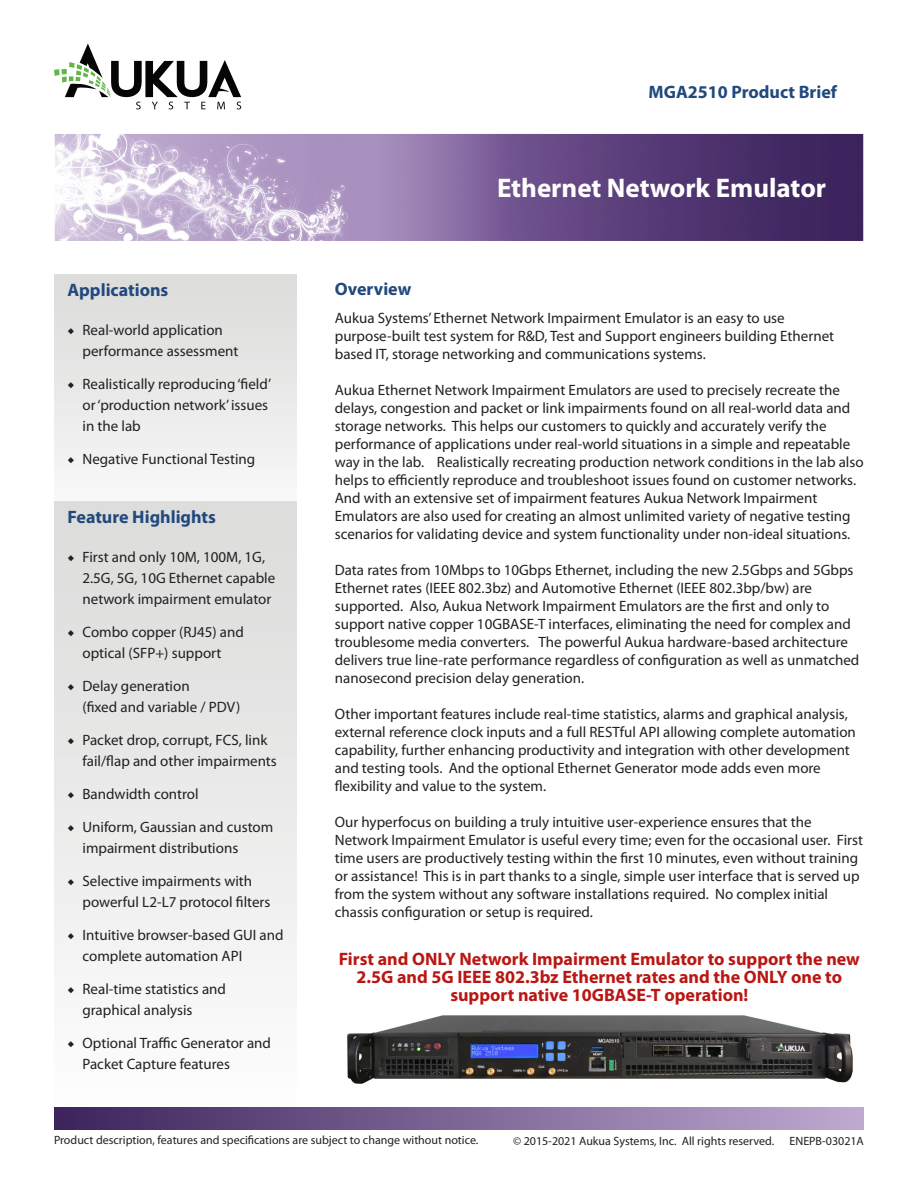
<style>
.page{position:relative;width:918px;height:1188px;background:#fff}
.page>*{position:absolute;margin:0;border:0;box-sizing:border-box;transform-origin:0 0}
.t1{font:700 27px "Myriad Pro";color:#fff}
.t2{font:700 18px/18px "Myriad Pro";color:#b91713;text-align:center}
.t3{font:700 18px "Myriad Pro";color:#22497d}
.t4{font:15px/18px "Myriad Pro";color:#231f20}
.t5{font:12px "Myriad Pro";color:#231f20}
.s1{font-family:"Minion Pro"}
</style>
<div class="page">
<svg style="left:54px;top:274px;width:243px;height:202px"></svg>
<img style="left:347px;top:1015px;width:506px;height:69px">
<svg style="left:54px;top:44px;width:187px;height:65px"></svg>
<img style="left:56px;top:135px;width:806px;height:104px">
<div style="left:53px;top:132px;width:812px;height:110px;border:2px solid #fff"></div>
<div style="left:54px;top:501px;width:243px;height:617px;background:linear-gradient(to bottom,#dcdcda,#fafafb)"></div>
<div style="left:54px;top:1108px;width:810px;height:22px;background:linear-gradient(to right,#3c235c,#bfaad1)"></div>
<p class="t3" style="left:649px;top:80px;width:190px">MGA2510 Product Brief</p>
<p class="t3" style="left:68px;top:278px;width:102px">Applications</p>
<p class="t4" style="left:82px;top:319px;width:157px;line-height:21px;text-indent:-15px"><span class="s1">◆</span> Real-world application performance assessment</p>
<p class="t4" style="left:82px;top:373px;width:190px;line-height:21px;text-indent:-15px"><span class="s1">◆</span> Realistically reproducing ‘field’ or ‘production network’ issues in the lab</p>
<p class="t4" style="left:68px;top:450px;width:189px"><span class="s1">◆</span> Negative Functional Testing</p>
<p class="t3" style="left:68px;top:505px;width:150px">Feature Highlights</p>
<p class="t4" style="left:82px;top:546px;width:194px;line-height:21px;text-indent:-15px"><span class="s1">◆</span> First and only 10M, 100M, 1G,<br>2.5G, 5G, 10G Ethernet capable network impairment emulator</p>
<p class="t4" style="left:68px;top:621px;width:178px;line-height:21px;text-align:center"><span class="s1">◆</span> Combo copper (RJ45) and optical (SFP+) support</p>
<p class="t4" style="left:82px;top:675px;width:159px;line-height:21px;text-indent:-15px"><span class="s1">◆</span> Delay generation<br>(fixed and variable / PDV)</p>
<p class="t4" style="left:82px;top:729px;width:196px;line-height:21px;text-indent:-15px"><span class="s1">◆</span> Packet drop, corrupt, FCS, link fail/flap and other impairments</p>
<p class="t4" style="left:68px;top:785px;width:133px"><span class="s1">◆</span> Bandwidth control</p>
<p class="t4" style="left:82px;top:816px;width:192px;line-height:21px;text-indent:-15px"><span class="s1">◆</span> Uniform, Gaussian and custom impairment distributions</p>
<p class="t4" style="left:82px;top:870px;width:189px;line-height:21px;text-indent:-15px"><span class="s1">◆</span> Selective impairments with powerful L2-L7 protocol filters</p>
<p class="t4" style="left:82px;top:924px;width:203px;line-height:21px;text-indent:-15px"><span class="s1">◆</span> Intuitive browser-based GUI and complete automation API</p>
<p class="t4" style="left:82px;top:978px;width:145px;line-height:21px;text-indent:-15px"><span class="s1">◆</span> Real-time statistics and graphical analysis</p>
<p class="t4" style="left:82px;top:1032px;width:190px;line-height:21px;text-indent:-15px"><span class="s1">◆</span> Optional Traffic Generator and<br>Packet Capture features</p>
<p class="t3" style="left:335px;top:277px;width:78px">Overview</p>
<p class="t1" style="left:497px;top:171px;width:331px">Ethernet Network Emulator</p>
<p class="t4" style="left:335px;top:309px;width:501px">Aukua Systems’ Ethernet Network Impairment Emulator is an easy to use purpose-built test system for R&amp;D, Test and Support engineers building Ethernet based IT, storage networking and communications systems.</p>
<p class="t4" style="left:335px;top:381px;width:530px">Aukua Ethernet Network Impairment Emulators are used to precisely recreate the delays, congestion and packet or link impairments found on all real-world data and storage networks. This helps our customers to quickly and accurately verify the performance of applications under real-world situations in a simple and repeatable way in the lab. Realistically recreating production network conditions in the lab also helps to efficiently reproduce and troubleshoot issues found on customer networks.<br>And with an extensive set of impairment features Aukua Network Impairment Emulators are also used for creating an almost unlimited variety of negative testing scenarios for validating device and system functionality under non-ideal situations.</p>
<p class="t4" style="left:335px;top:561px;width:526px">Data rates from 10Mbps to 10Gbps Ethernet, including the new 2.5Gbps and 5Gbps Ethernet rates (IEEE 802.3bz) and Automotive Ethernet (IEEE 802.3bp/bw) are supported. Also, Aukua Network Impairment Emulators are the first and only to support native copper 10GBASE-T interfaces, eliminating the need for complex and troublesome media converters. The powerful Aukua hardware-based architecture delivers true line-rate performance regardless of configuration as well as unmatched nanosecond precision delay generation.</p>
<p class="t4" style="left:335px;top:705px;width:523px">Other important features include real-time statistics, alarms and graphical analysis, external reference clock inputs and a full RESTful API allowing complete automation capability, further enhancing productivity and integration with other development and testing tools. And the optional Ethernet Generator mode adds even more flexibility and value to the system.</p>
<p class="t4" style="left:335px;top:813px;width:530px">Our hyperfocus on building a truly intuitive user-experience ensures that the Network Impairment Emulator is useful every time; even for the occasional user. First time users are productively testing within the first 10 minutes, even without training or assistance! This is in part thanks to a single, simple user interface that is served up from the system without any software installations required. No complex initial chassis configuration or setup is required.</p>
<p class="t2" style="left:339px;top:949px;width:523px">First and ONLY Network Impairment Emulator to support the new<br>2.5G and 5G IEEE 802.3bz Ethernet rates and the ONLY one to support native 10GBASE-T operation!</p>
<p class="t5" style="left:54px;top:1133px;width:426px">Product description, features and specifications are subject to change without notice.</p>
<p class="t5" style="left:513px;top:1134px;width:263px">© 2015-2021 Aukua Systems, Inc. All rights reserved.</p>
<p class="t5" style="left:790px;top:1134px;width:76px">ENEPB-03021A</p>
</div>
